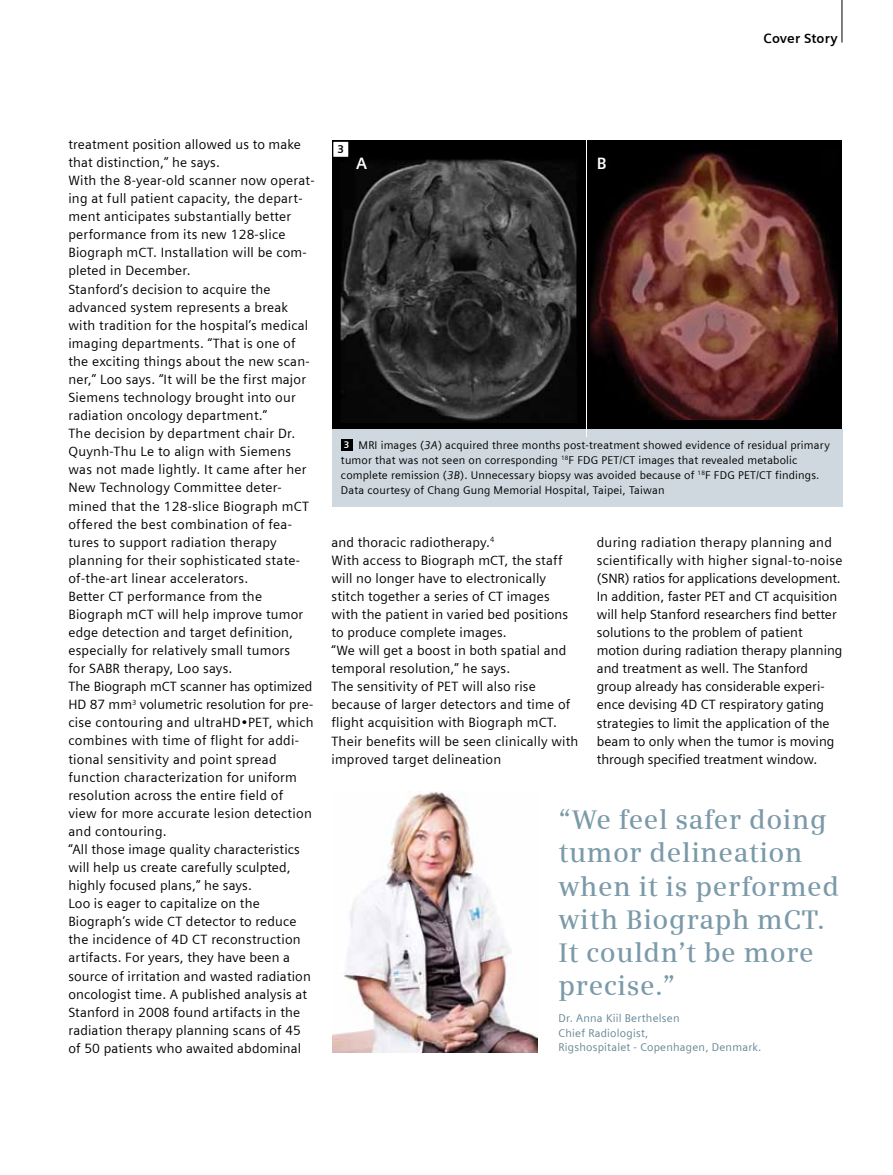
<style>
.page{position:relative;width:893px;height:1175px;background:#fff}
.page>*{position:absolute;margin:0;border:0;box-sizing:border-box;transform-origin:0 0}
.t1{font:600 27px/33px "Siemens Serif";letter-spacing:.02em;color:#7b9aa9}
.t2{font:700 16.5px "Siemens Sans";color:#fff}
.t3{font:13.5px/18px "Siemens Sans";letter-spacing:.01em;color:#000}
.t4{font:700 13.5px "Siemens Sans";letter-spacing:.01em;color:#000}
.t5{font:700 11.4px "Siemens Sans";color:#000}
.t6{font:11.25px/15px "Siemens Sans";letter-spacing:.015em;color:#000}
.t7{font:11.25px/14.9px "Siemens Sans";letter-spacing:.02em;color:#648595}
.s1{font-weight:700;font-size:9.75px;color:#fff}
.s2{font-style:italic}
</style>
<div class="page">
<hr style="left:842px;top:0;width:1px;height:43px;background:#000">
<div style="left:332px;top:429px;width:511px;height:77px;background:#ced8de"></div>
<div style="left:341px;top:439px;width:11px;height:11px;background:#000"></div>
<img style="left:332px;top:791px;width:206px;height:261px">
<div style="left:332px;top:140px;width:510px;height:288px;background:#000"></div>
<hr style="left:586px;top:138px;width:1px;height:299px;background:#fff">
<img style="left:341px;top:159px;width:236px;height:263px">
<img style="left:590px;top:151px;width:247px;height:268px">
<div style="left:333px;top:141px;width:16px;height:16px;background:#fff"></div>
<div style="left:332px;top:141px;width:17px;height:17px;border:1px solid #000"></div>
<p class="t4" style="left:764px;top:30px;width:76px">Cover Story</p>
<p class="t3" style="left:68px;top:135px;width:248px">treatment position allowed us to make that distinction,” he says.<br>With the 8-year-old scanner now operat&shy;ing at full patient capacity, the depart&shy;ment anticipates substantially better performance from its new 128-slice Biograph mCT. Installation will be com&shy;pleted in December.<br>Stanford’s decision to acquire the advanced system represents a break with tradition for the hospital’s medical imaging departments. “That is one of the exciting things about the new scan&shy;ner,” Loo says. “It will be the first major Siemens technology brought into our radiation oncology department.”<br>The decision by department chair Dr.<br>Quynh-Thu Le to align with Siemens was not made lightly. It came after her New Technology Committee deter&shy;mined that the 128-slice Biograph mCT offered the best combination of fea&shy;tures to support radiation therapy planning for their sophisticated state&shy;of-the-art linear accelerators.<br>Better CT performance from the Biograph mCT will help improve tumor edge detection and target definition, especially for relatively small tumors<br>for SABR therapy, Loo says.<br>The Biograph mCT scanner has optimized HD 87 mm<sup>3</sup> volumetric resolution for pre&shy;cise contouring and ultraHD•PET, which combines with time of flight for addi&shy;tional sensitivity and point spread function characterization for uniform resolution across the entire field of view for more accurate lesion detection and contouring.<br>“All those image quality characteristics will help us create carefully sculpted, highly focused plans,” he says.<br>Loo is eager to capitalize on the Biograph’s wide CT detector to reduce the incidence of 4D CT reconstruction artifacts. For years, they have been a source of irritation and wasted radiation oncologist time. A published analysis at Stanford in 2008 found artifacts in the radiation therapy planning scans of 45 of 50 patients who awaited abdominal</p>
<p class="t5" style="left:337px;top:143px;width:8px">3</p>
<p class="t2" style="left:356px;top:154px;width:13px">A</p>
<p class="t2" style="left:597px;top:153px;width:11px">B</p>
<p class="t6" style="left:341px;top:437px;width:490px"><span class="s1">3</span> MRI images (<span class="s2">3A</span>) acquired three months post-treatment showed evidence of residual primary tumor that was not seen on corresponding <sup>18</sup>F FDG PET/CT images that revealed metabolic complete remission (<span class="s2">3B</span>). Unnecessary biopsy was avoided because of <sup>18</sup>F FDG PET/CT findings.<br>Data courtesy of Chang Gung Memorial Hospital, Taipei, Taiwan</p>
<p class="t3" style="left:331px;top:533px;width:248px">and thoracic radiotherapy.<sup>4<br></sup>With access to Biograph mCT, the staff will no longer have to electronically stitch together a series of CT images with the patient in varied bed positions to produce complete images.<br>“We will get a boost in both spatial and temporal resolution,” he says.<br>The sensitivity of PET will also rise because of larger detectors and time of flight acquisition with Biograph mCT.<br>Their benefits will be seen clinically with improved target delineation</p>
<p class="t3" style="left:597px;top:533px;width:247px">during radiation therapy planning and scientifically with higher signal-to-noise (SNR) ratios for applications development.<br>In addition, faster PET and CT acquisition will help Stanford researchers find better solutions to the problem of patient motion during radiation therapy planning and treatment as well. The Stanford group already has considerable experi&shy;ence devising 4D CT respiratory gating strategies to limit the application of the beam to only when the tumor is moving through specified treatment window.</p>
<h1 class="t1" style="left:559px;top:803px;width:282px">“We feel safer doing tumor delineation when it is performed with Biograph mCT.<br>It couldn’t be more precise.”</h1>
<p class="t7" style="left:559px;top:1011px;width:122px">Dr. Anna Kiil Berthelsen<br>Chief Radiologist,</p>
<p class="t7" style="left:559px;top:1039px;width:204px">Rigshospitalet - Copenhagen, Denmark.</p>
</div>
